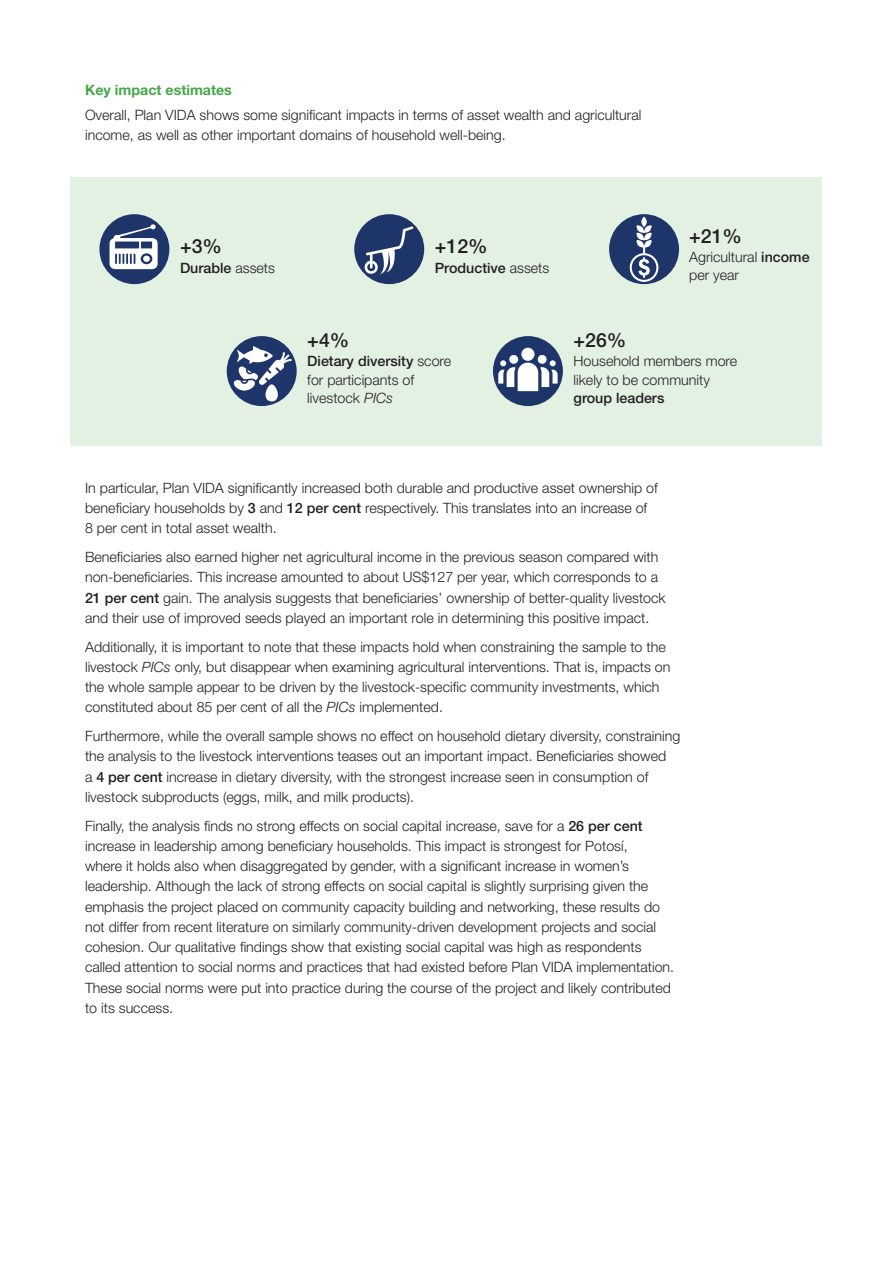
<style>
.page{position:relative;width:893px;height:1263px;background:#fff}
.page>*{position:absolute;margin:0;border:0;box-sizing:border-box;transform-origin:0 0}
.t1{font:500 19.5px "Helvetica Neue LT Std";color:#231f20}
.t2{font:300 14.25px/20.2px "Helvetica Neue LT Std";color:#231f20}
.t3{font:500 14.25px "Helvetica Neue LT Std";color:#231f20}
.t4{font:700 14.25px "Helvetica Neue LT Std";color:#45a748}
.s1{font-weight:300}
.s2{font-weight:500}
.s3{font-style:italic}
</style>
<div class="page">
<div style="left:71px;top:177px;width:751px;height:268px;background:#e3f1e3"></div>
<div style="left:99px;top:214px;width:70px;height:70px;background:#1e356a;border-radius:50%"></div>
<div style="left:354px;top:214px;width:70px;height:70px;background:#1e356a;border-radius:50%"></div>
<div style="left:609px;top:214px;width:70px;height:70px;background:#1e356a;border-radius:50%"></div>
<div style="left:227px;top:336px;width:70px;height:70px;background:#1e356a;border-radius:50%"></div>
<svg style="left:234px;top:346px;width:58px;height:55px"></svg>
<div style="left:493px;top:336px;width:70px;height:70px;background:#1e356a;border-radius:50%"></div>
<div style="left:521px;top:348px;width:13px;height:13px;background:#fff;border-radius:50%"></div>
<svg style="left:498px;top:355px;width:60px;height:36px"></svg>
<svg style="left:110px;top:224px;width:48px;height:45px"></svg>
<svg style="left:364px;top:226px;width:49px;height:48px"></svg>
<svg style="left:630px;top:217px;width:28px;height:65px"></svg>
<p class="t4" style="left:85px;top:81px;width:148px">Key impact estimates</p>
<p class="t2" style="left:85px;top:104px;width:558px">Overall, Plan VIDA shows some significant impacts in terms of asset wealth and agricultural income, as well as other important domains of household well-being.</p>
<p class="t1" style="left:180px;top:234px;width:44px">+3%</p>
<p class="t3" style="left:180px;top:259px;width:97px">Durable <span class="s1">assets</span></p>
<p class="t1" style="left:435px;top:234px;width:54px">+12%</p>
<p class="t3" style="left:435px;top:259px;width:116px">Productive <span class="s1">assets</span></p>
<p class="t1" style="left:689px;top:224px;width:54px">+21%</p>
<p class="t2" style="left:689px;top:246px;width:122px">Agricultural <span class="s2">income</span></p>
<p class="t2" style="left:689px;top:265px;width:51px">per year</p>
<p class="t1" style="left:307px;top:328px;width:44px">+4%</p>
<p class="t2" style="left:307px;top:351px;width:145px;line-height:18.8px"><span class="s2">Dietary diversity</span> score for participants of livestock <span class="s3">PICs</span></p>
<p class="t1" style="left:574px;top:328px;width:54px">+26%</p>
<p class="t2" style="left:574px;top:351px;width:165px;line-height:18.8px">Household members more likely to be community</p>
<p class="t3" style="left:574px;top:390px;width:92px">group leaders</p>
<p class="t2" style="left:85px;top:477px;width:574px">In particular, Plan VIDA significantly increased both durable and productive asset ownership of beneficiary households by <span class="s2">3</span> and <span class="s2">12 per cent</span> respectively. This translates into an increase of<br>8 per cent in total asset wealth.</p>
<p class="t2" style="left:85px;top:546px;width:582px">Beneficiaries also earned higher net agricultural income in the previous season compared with non-beneficiaries. This increase amounted to about US$127 per year, which corresponds to a <span class="s2">21 per cent</span> gain. The analysis suggests that beneficiaries’ ownership of better-quality livestock and their use of improved seeds played an important role in determining this positive impact.</p>
<p class="t2" style="left:85px;top:636px;width:587px">Additionally, it is important to note that these impacts hold when constraining the sample to the livestock <span class="s3">PICs</span> only, but disappear when examining agricultural interventions. That is, impacts on the whole sample appear to be driven by the livestock-specific community investments, which constituted about 85 per cent of all the <span class="s3">PICs</span> implemented.</p>
<p class="t2" style="left:85px;top:725px;width:597px">Furthermore, while the overall sample shows no effect on household dietary diversity, constraining the analysis to the livestock interventions teases out an important impact. Beneficiaries showed<br>a <span class="s2">4 per cent</span> increase in dietary diversity, with the strongest increase seen in consumption of livestock subproducts (eggs, milk, and milk products).</p>
<p class="t2" style="left:85px;top:815px;width:591px">Finally, the analysis finds no strong effects on social capital increase, save for a <span class="s2">26 per cent </span>increase in leadership among beneficiary households. This impact is strongest for Potosí,<br>where it holds also when disaggregated by gender, with a significant increase in women’s leadership. Although the lack of strong effects on social capital is slightly surprising given the emphasis the project placed on community capacity building and networking, these results do not differ from recent literature on similarly community-driven development projects and social cohesion. Our qualitative findings show that existing social capital was high as respondents called attention to social norms and practices that had existed before Plan VIDA implementation.<br>These social norms were put into practice during the course of the project and likely contributed to its success.</p>
</div>
